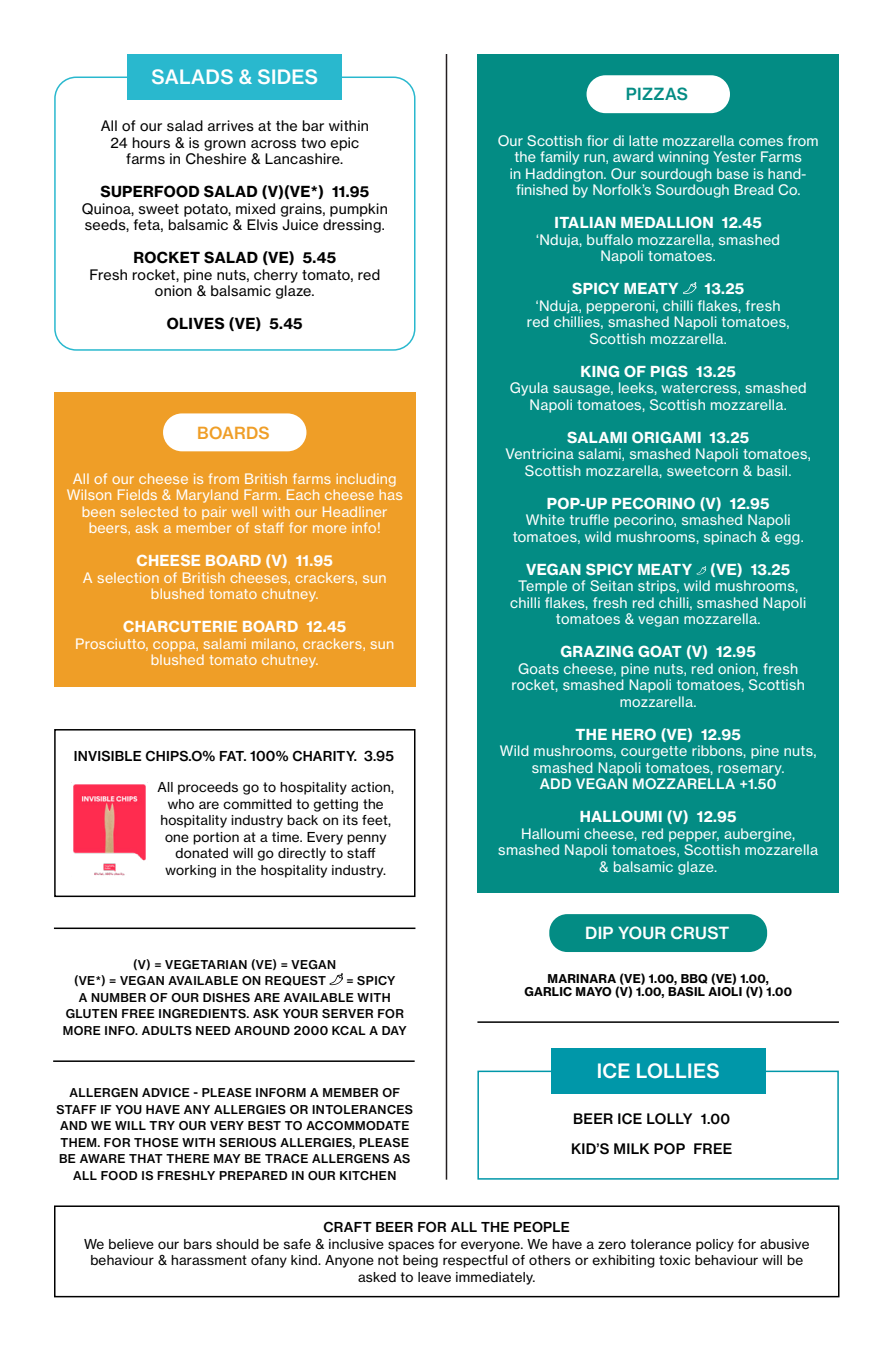
<style>
.page{position:relative;width:893px;height:1351px;background:#fff}
.page>*{position:absolute;margin:0;border:0;box-sizing:border-box;transform-origin:0 0}
.t1{font:19.5px "N Haas Grotesk TX Std 65 Md";letter-spacing:.015em;color:#fff}
.t2{font:16.5px "N Haas Grotesk TX Std 65 Md";letter-spacing:.015em;color:#fff}
.t3{font:16.5px "N Haas Grotesk TX Std 65 Md";letter-spacing:.015em;color:#ef9e27}
.t4{font:16.5px "N Haas Grotesk TX Std 65 Md";letter-spacing:.015em;color:#038c84}
.t5{font:15px "N Haas Grotesk TX Std 75 Bd";letter-spacing:.02em;color:#fff}
.t6{font:15px "N Haas Grotesk TX Std 75 Bd";letter-spacing:.02em;color:#000}
.t7{font:14.25px/16.5px "N Haas Grotesk TX Std 55 Rg";letter-spacing:.02em;color:#fff;text-align:center}
.t8{font:14.25px/16.5px "N Haas Grotesk TX Std 55 Rg";letter-spacing:.02em;color:#000;text-align:center}
.t9{font:14.25px/30px "N Haas Grotesk TX Std 65 Md";letter-spacing:.02em;color:#000}
.t10{font:14.25px "N Haas Grotesk TX Std 65 Md";letter-spacing:.02em;color:#fff}
.t11{font:13.5px/16.5px "N Haas Grotesk TX Std 55 Rg";letter-spacing:.02em;color:#000;text-align:center}
.t12{font:13.5px "N Haas Grotesk TX Std 65 Md";letter-spacing:.015em;color:#000}
.t13{font:12px/16.5px "N Haas Grotesk TX Std 65 Md";letter-spacing:.035em;color:#000}
.t14{font:12px/13.5px "N Haas Grotesk TX Std 75 Bd";letter-spacing:.02em;color:#000;text-align:center}
</style>
<div class="page">
<div style="left:54px;top:392px;width:361px;height:294px;background:#ef9e27"></div>
<div style="left:477px;top:54px;width:362px;height:839px;background:#038c84"></div>
<div style="left:54px;top:77px;width:361px;height:274px;border:2px solid #29b8ce;border-radius:21px"></div>
<svg style="left:329px;top:973px;width:14px;height:12px"></svg>
<hr style="left:446px;top:54px;width:1px;height:1126px;background:#241f21">
<div style="left:54px;top:729px;width:361px;height:168px;border:2px solid #000"></div>
<img style="left:73px;top:784px;width:73px;height:92px">
<div style="left:54px;top:1205px;width:785px;height:92px;border:2px solid #000"></div>
<hr style="left:54px;top:927px;width:361px;height:2px;background:#000">
<hr style="left:477px;top:1021px;width:362px;height:2px;background:#000">
<hr style="left:53px;top:1060px;width:362px;height:2px;background:#000">
<div style="left:128px;top:54px;width:214px;height:45px;background:#29b8ce"></div>
<div style="left:163px;top:413px;width:143px;height:38px;background:#fff;border-radius:19px"></div>
<div style="left:549px;top:914px;width:218px;height:38px;background:#038c84;border-radius:18px"></div>
<div style="left:586px;top:75px;width:144px;height:38px;background:#fff;border-radius:19px"></div>
<svg style="left:683px;top:282px;width:13px;height:12px"></svg>
<svg style="left:697px;top:566px;width:9px;height:9px"></svg>
<div style="left:477px;top:1070px;width:362px;height:110px;border:2px solid #0097a9"></div>
<div style="left:551px;top:1048px;width:214px;height:45px;background:#0097a9"></div>
<h1 class="t1" style="left:151px;top:65px;width:168px">SALADS &amp; SIDES</h1>
<p class="t8" style="left:101px;top:118px;width:270px">All of our salad arrives at the bar within<br>24 hours &amp; is grown across two epic farms in Cheshire &amp; Lancashire.</p>
<p class="t6" style="left:100px;top:182px;width:270px">SUPERFOOD SALAD (V)(VE*) 11.95</p>
<p class="t8" style="left:82px;top:200px;width:308px;text-align:left">Quinoa, sweet potato, mixed grains, pumpkin seeds, feta, balsamic &amp; Elvis Juice dressing.</p>
<p class="t6" style="left:134px;top:248px;width:204px">ROCKET SALAD (VE) 5.45</p>
<p class="t8" style="left:89px;top:266px;width:292px">Fresh rocket, pine nuts, cherry tomato, red onion &amp; balsamic glaze.</p>
<p class="t6" style="left:167px;top:314px;width:137px">OLIVES (VE) 5.45</p>
<p class="t3" style="left:197px;top:422px;width:74px">BOARDS</p>
<p class="t7" style="left:67px;top:470px;width:338px">All of our cheese is from British farms including Wilson Fields &amp; Maryland Farm. Each cheese has been selected to pair well with our Headliner beers, ask a member of staff for more info!</p>
<p class="t5" style="left:137px;top:551px;width:198px">CHEESE BOARD (V) 11.95</p>
<p class="t7" style="left:83px;top:569px;width:305px">A selection of British cheeses, crackers, sun blushed tomato chutney.</p>
<p class="t5" style="left:123px;top:617px;width:225px">CHARCUTERIE BOARD 12.45</p>
<p class="t7" style="left:75px;top:635px;width:321px">Prosciutto, coppa, salami milano, crackers, sun blushed tomato chutney.</p>
<p class="t12" style="left:74px;top:747px;width:322px">INVISIBLE CHIPS.O% FAT. 100% CHARITY. 3.95</p>
<p class="t11" style="left:157px;top:779px;width:238px">All proceeds go to hospitality action, who are committed to getting the hospitality industry back on its feet, one portion at a time. Every penny donated will go directly to staff working in the hospitality industry.</p>
<p class="t13" style="left:74px;top:956px;width:264px;text-indent:59px">(V) = VEGETARIAN (VE) = VEGAN (VE*) = VEGAN AVAILABLE ON REQUEST</p>
<p class="t13" style="left:346px;top:972px;width:50px">= SPICY</p>
<p class="t13" style="left:79px;top:989px;width:314px">A NUMBER OF OUR DISHES ARE AVAILABLE WITH</p>
<p class="t13" style="left:66px;top:1005px;width:340px">GLUTEN FREE INGREDIENTS. ASK YOUR SERVER FOR</p>
<p class="t13" style="left:63px;top:1022px;width:346px">MORE INFO. ADULTS NEED AROUND 2000 KCAL A DAY</p>
<p class="t13" style="left:57px;top:1084px;width:358px;text-align:center">ALLERGEN ADVICE - PLEASE INFORM A MEMBER OF STAFF IF YOU HAVE ANY ALLERGIES OR INTOLERANCES AND WE WILL TRY OUR VERY BEST TO ACCOMMODATE THEM. FOR THOSE WITH SERIOUS ALLERGIES, PLEASE BE AWARE THAT THERE MAY BE TRACE ALLERGENS AS ALL FOOD IS FRESHLY PREPARED IN OUR KITCHEN</p>
<p class="t4" style="left:626px;top:84px;width:64px">PIZZAS</p>
<p class="t7" style="left:498px;top:132px;width:322px">Our Scottish fior di latte mozzarella comes from the family run, award winning Yester Farms<br>in Haddington. Our sourdough base is hand&shy;finished by Norfolk’s Sourdough Bread Co.</p>
<p class="t5" style="left:555px;top:213px;width:209px">ITALIAN MEDALLION 12.45</p>
<p class="t7" style="left:536px;top:231px;width:245px">‘Nduja, buffalo mozzarella, smashed<br>Napoli tomatoes.</p>
<p class="t5" style="left:572px;top:279px;width:108px">SPICY MEATY</p>
<p class="t5" style="left:704px;top:279px;width:41px">13.25</p>
<p class="t7" style="left:527px;top:297px;width:264px">‘Nduja, pepperoni, chilli flakes, fresh red chillies, smashed Napoli tomatoes,<br>Scottish mozzarella.</p>
<p class="t5" style="left:580px;top:362px;width:157px">KING OF PIGS 13.25</p>
<p class="t7" style="left:510px;top:380px;width:298px">Gyula sausage, leeks, watercress, smashed<br>Napoli tomatoes, Scottish mozzarella.</p>
<p class="t5" style="left:567px;top:428px;width:184px">SALAMI ORIGAMI 13.25</p>
<p class="t7" style="left:506px;top:446px;width:307px">Ventricina salami, smashed Napoli tomatoes,<br>Scottish mozzarella, sweetcorn &amp; basil.</p>
<p class="t5" style="left:547px;top:494px;width:224px">POP-UP PECORINO (V) 12.95</p>
<p class="t7" style="left:513px;top:512px;width:293px">White truffle pecorino, smashed Napoli tomatoes, wild mushrooms, spinach &amp; egg.</p>
<p class="t5" style="left:526px;top:560px;width:266px">VEGAN SPICY MEATY (VE) 13.25</p>
<p class="t7" style="left:510px;top:578px;width:298px">Temple of Seitan strips, wild mushrooms, chilli flakes, fresh red chilli, smashed Napoli tomatoes &amp; vegan mozzarella.</p>
<p class="t5" style="left:561px;top:642px;width:197px">GRAZING GOAT (V) 12.95</p>
<p class="t7" style="left:511px;top:660px;width:295px">Goats cheese, pine nuts, red onion, fresh rocket, smashed Napoli tomatoes, Scottish mozzarella.</p>
<p class="t5" style="left:575px;top:725px;width:167px">THE HERO (VE) 12.95</p>
<p class="t7" style="left:500px;top:743px;width:318px">Wild mushrooms, courgette ribbons, pine nuts, smashed Napoli tomatoes, rosemary.</p>
<p class="t10" style="left:540px;top:775px;width:238px">ADD VEGAN MOZZARELLA +1.50</p>
<p class="t5" style="left:580px;top:807px;width:158px">HALLOUMI (V) 12.95</p>
<p class="t7" style="left:498px;top:825px;width:321px">Halloumi cheese, red pepper, aubergine, smashed Napoli tomatoes, Scottish mozzarella &amp; balsamic glaze.</p>
<p class="t2" style="left:585px;top:923px;width:146px">DIP YOUR CRUST</p>
<p class="t14" style="left:524px;top:971px;width:269px">MARINARA (VE) 1.00, BBQ (VE) 1.00,<br>GARLIC MAYO (V) 1.00, BASIL AIOLI (V) 1.00</p>
<h1 class="t1" style="left:597px;top:1058px;width:124px">ICE LOLLIES</h1>
<p class="t9" style="left:571px;top:1104px;width:163px">BEER ICE LOLLY 1.00<br>KID’S MILK POP FREE</p>
<p class="t12" style="left:323px;top:1219px;width:248px">CRAFT BEER FOR ALL THE PEOPLE</p>
<p class="t11" style="left:84px;top:1236px;width:727px">We believe our bars should be safe &amp; inclusive spaces for everyone. We have a zero tolerance policy for abusive behaviour &amp; harassment ofany kind. Anyone not being respectful of others or exhibiting toxic behaviour will be asked to leave immediately.</p>
</div>
